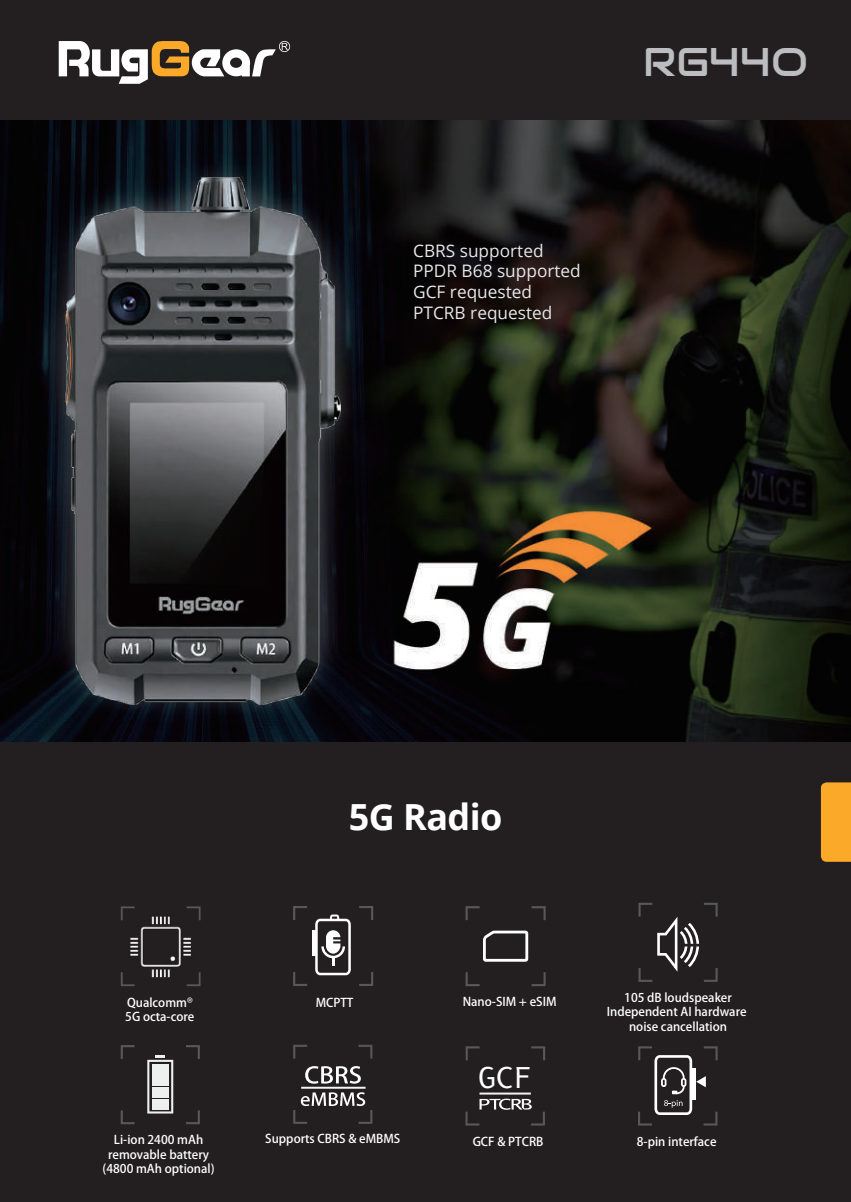
<style>
.page{position:relative;width:851px;height:1202px;background:#fff}
.page>*{position:absolute;margin:0;border:0;box-sizing:border-box;transform-origin:0 0}
.t1{font:40px "Audiowide";color:#bcbdc0}
.t2{font:700 36px "Open Sans";letter-spacing:-.015em;color:#fff}
.t3{font:28px "B612 Mono";color:#fff}
.t4{font:17.2px/20.6px "Open Sans";color:#e6e7e9}
.t5{font:12px/14.4px "Open Sans G Bpc EUC H";color:#fff;text-align:center}
.s1{font-family:"Source Han Sans CN"}
</style>
<div class="page">
<img style="left:0;top:119px;width:850px;height:624px">
<div style="left:0;top:743px;width:850px;height:459px;background:#231f20"></div>
<div style="left:0;top:0;width:850px;height:119px;background:#231f20"></div>
<div style="left:820px;top:782px;width:30px;height:80px;background:#faa928"></div>
<img style="left:359px;top:119px;width:371px;height:1px">
<svg style="left:59px;top:41px;width:231px;height:43px"></svg>
<svg style="left:121px;top:1045px;width:13px;height:14px"></svg>
<svg style="left:186px;top:1045px;width:14px;height:14px"></svg>
<svg style="left:186px;top:1110px;width:14px;height:14px"></svg>
<svg style="left:121px;top:1110px;width:13px;height:14px"></svg>
<svg style="left:121px;top:906px;width:14px;height:14px"></svg>
<svg style="left:187px;top:906px;width:13px;height:14px"></svg>
<svg style="left:187px;top:972px;width:13px;height:14px"></svg>
<svg style="left:121px;top:972px;width:14px;height:14px"></svg>
<img style="left:127px;top:913px;width:67px;height:66px">
<svg style="left:305px;top:1066px;width:56px;height:18px"></svg>
<svg style="left:293px;top:1045px;width:14px;height:14px"></svg>
<svg style="left:358px;top:1045px;width:14px;height:14px"></svg>
<svg style="left:293px;top:1092px;width:79px;height:32px"></svg>
<svg style="left:465px;top:1046px;width:14px;height:14px"></svg>
<svg style="left:531px;top:1046px;width:14px;height:14px"></svg>
<svg style="left:638px;top:1046px;width:79px;height:79px"></svg>
<svg style="left:293px;top:906px;width:14px;height:14px"></svg>
<svg style="left:359px;top:906px;width:14px;height:14px"></svg>
<svg style="left:359px;top:972px;width:14px;height:14px"></svg>
<svg style="left:293px;top:972px;width:14px;height:14px"></svg>
<hr style="left:312px;top:930px;width:4px;height:26px;background:#fff">
<svg style="left:315px;top:914px;width:36px;height:61px"></svg>
<svg style="left:465px;top:906px;width:14px;height:14px"></svg>
<svg style="left:531px;top:906px;width:14px;height:14px"></svg>
<svg style="left:531px;top:972px;width:14px;height:14px"></svg>
<svg style="left:465px;top:972px;width:14px;height:14px"></svg>
<svg style="left:638px;top:903px;width:79px;height:79px"></svg>
<svg style="left:147px;top:1056px;width:26px;height:57px"></svg>
<div style="left:152px;top:1099px;width:16px;height:10px;background:#eef0f0"></div>
<div style="left:152px;top:1088px;width:16px;height:10px;background:#eef0f0"></div>
<div style="left:152px;top:1076px;width:16px;height:10px;background:#eef0f0"></div>
<div style="left:152px;top:1064px;width:16px;height:10px;background:#eef0f0"></div>
<hr style="left:479px;top:1092px;width:51px;height:2px;background:#f2f3f4">
<hr style="left:301px;top:1087px;width:64px;height:2px;background:#f2f3f4">
<svg style="left:465px;top:1099px;width:80px;height:26px"></svg>
<svg style="left:483px;top:931px;width:45px;height:31px"></svg>
<img style="left:0;top:137px;width:510px;height:606px">
<h1 class="t1" style="left:643px;top:37px;width:166px">RG440</h1>
<h3 class="t4" style="left:413px;top:240px;width:169px">CBRS supported<br>PPDR B68 supported<br>GCF requested<br>PTCRB requested</h3>
<h2 class="t2" style="left:349px;top:792px;width:155px">5G Radio</h2>
<p class="t5" style="left:127px;top:995px;width:67px">Qualcomm<span class="s1">®</span></p>
<p class="t5" style="left:315px;top:995px;width:39px">MCPTT</p>
<p class="t5" style="left:462px;top:994px;width:95px">Nano-SIM + eSIM</p>
<p class="t5" style="left:125px;top:1010px;width:71px">5G octa-core</p>
<h3 class="t3" style="left:478px;top:1061px;width:56px">GCF</h3>
<p class="t5" style="left:606px;top:991px;width:141px">105 dB loudspeaker<br>Independent AI hardware noise cancellation</p>
<p class="t5" style="left:265px;top:1132px;width:136px">Supports CBRS &amp; eMBMS</p>
<p class="t5" style="left:636px;top:1135px;width:81px">8-pin interface</p>
<p class="t5" style="left:103px;top:1133px;width:113px">Li-ion 2400 mAh removable battery (4800 mAh optional)</p>
<p class="t5" style="left:472px;top:1135px;width:72px">GCF &amp; PTCRB</p>
</div>
